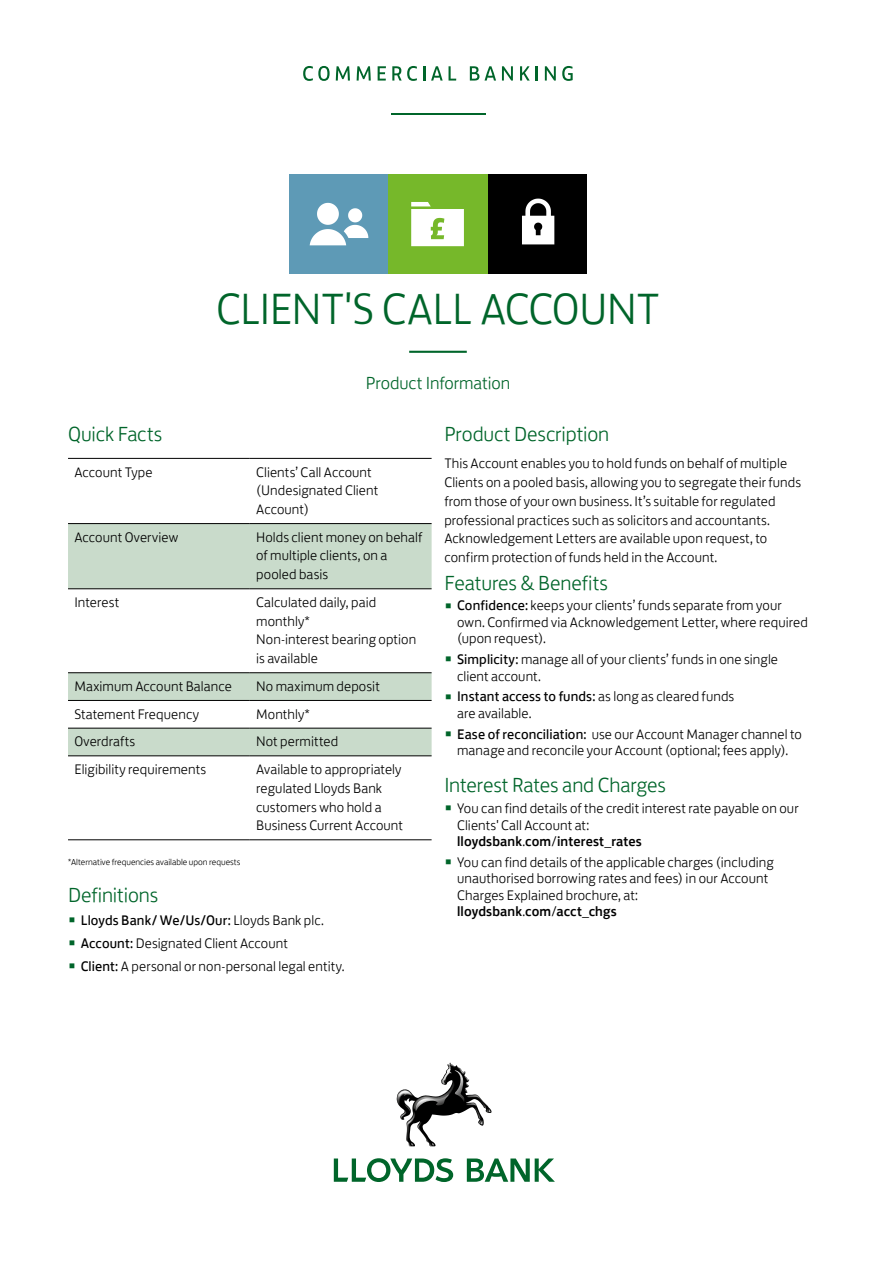
<style>
.page{position:relative;width:893px;height:1263px;background:#fff}
.page>*{position:absolute;margin:0;border:0;box-sizing:border-box;transform-origin:0 0}
.t1{font:300 45px "Lloyds Bank Jack";letter-spacing:-.015em;color:#00652a}
.t2{font:300 21px "Lloyds Bank Jack";letter-spacing:-.005em;color:#00652a}
.t3{font:300 18px "Lloyds Bank Jack";letter-spacing:-.005em;color:#00652a}
.t4{font:300 14.25px/18.8px "Lloyds Bank Jack";letter-spacing:.005em;color:#000}
.t5{font:14.25px "Lloyds Bank Jack";letter-spacing:.01em;color:#000}
.t6{font:300 9px "Lloyds Bank Jack";color:#000}
.s1{font-weight:300;font-size:21.9px;color:#00652a}
.s2{font-weight:300}
.s3{font-size:21.9px;color:#00652a}
.s4{font-weight:400}
.s5{font-weight:500}
</style>
<div class="page">
<svg style="left:334px;top:1158px;width:119px;height:24px"></svg>
<svg style="left:467px;top:1158px;width:88px;height:24px"></svg>
<img style="left:396px;top:1063px;width:56px;height:83px">
<svg style="left:480px;top:1120px;width:3px;height:4px"></svg>
<svg style="left:399px;top:1069px;width:66px;height:42px"></svg>
<svg style="left:68px;top:524px;width:364px;height:231px;fill:#c9dbcb"></svg>
<hr style="left:68px;top:458px;width:182px;height:1px;background:#000">
<hr style="left:250px;top:458px;width:182px;height:1px;background:#000">
<hr style="left:68px;top:523px;width:182px;height:1px;background:#000">
<hr style="left:250px;top:523px;width:182px;height:1px;background:#000">
<hr style="left:68px;top:588px;width:182px;height:1px;background:#000">
<hr style="left:250px;top:588px;width:182px;height:1px;background:#000">
<hr style="left:68px;top:672px;width:182px;height:1px;background:#000">
<hr style="left:250px;top:672px;width:182px;height:1px;background:#000">
<hr style="left:68px;top:700px;width:182px;height:1px;background:#000">
<hr style="left:250px;top:700px;width:182px;height:1px;background:#000">
<hr style="left:68px;top:728px;width:182px;height:1px;background:#000">
<hr style="left:250px;top:728px;width:182px;height:1px;background:#000">
<hr style="left:68px;top:755px;width:182px;height:1px;background:#000">
<hr style="left:250px;top:755px;width:182px;height:1px;background:#000">
<hr style="left:68px;top:839px;width:182px;height:1px;background:#000">
<hr style="left:250px;top:839px;width:182px;height:1px;background:#000">
<div style="left:488px;top:174px;width:99px;height:100px;background:#000"></div>
<div style="left:289px;top:174px;width:99px;height:100px;background:#5e9ab6"></div>
<div style="left:388px;top:174px;width:100px;height:100px;background:#76b82a"></div>
<hr style="left:391px;top:113px;width:94px;height:1px;background:#00652a">
<svg style="left:303px;top:66px;width:27px;height:15px"></svg>
<svg style="left:336px;top:66px;width:14px;height:15px"></svg>
<svg style="left:357px;top:66px;width:14px;height:15px"></svg>
<svg style="left:378px;top:66px;width:8px;height:15px"></svg>
<svg style="left:392px;top:66px;width:25px;height:15px"></svg>
<svg style="left:423px;top:66px;width:2px;height:15px"></svg>
<svg style="left:431px;top:66px;width:12px;height:15px"></svg>
<svg style="left:449px;top:66px;width:7px;height:15px"></svg>
<svg style="left:470px;top:66px;width:26px;height:15px"></svg>
<svg style="left:502px;top:66px;width:11px;height:15px"></svg>
<svg style="left:520px;top:66px;width:10px;height:15px"></svg>
<svg style="left:536px;top:66px;width:2px;height:15px"></svg>
<svg style="left:545px;top:66px;width:11px;height:15px"></svg>
<svg style="left:562px;top:66px;width:11px;height:15px"></svg>
<hr style="left:409px;top:351px;width:58px;height:2px;background:#00652a">
<svg style="left:411px;top:202px;width:53px;height:44px"></svg>
<svg style="left:522px;top:199px;width:32px;height:45px"></svg>
<svg style="left:310px;top:203px;width:58px;height:42px"></svg>
<h1 class="t1" style="left:216px;top:273px;width:445px">CLIENT'S CALL ACCOUNT</h1>
<p class="t3" style="left:366px;top:368px;width:146px">Product Information</p>
<h2 class="t2" style="left:68px;top:417px;width:96px">Quick Facts</h2>
<p class="t4" style="left:74px;top:461px;width:80px">Account Type</p>
<p class="t4" style="left:256px;top:461px;width:124px">Clients’ Call Account (Undesignated Client<br>Account)</p>
<p class="t4" style="left:74px;top:526px;width:105px">Account Overview</p>
<p class="t4" style="left:256px;top:526px;width:168px">Holds client money on behalf of multiple clients, on a pooled basis</p>
<p class="t4" style="left:74px;top:591px;width:46px">Interest</p>
<p class="t4" style="left:256px;top:591px;width:162px">Calculated daily, paid monthly*<br>Non-interest bearing option is available</p>
<p class="t4" style="left:74px;top:675px;width:159px">Maximum Account Balance</p>
<p class="t4" style="left:256px;top:675px;width:125px">No maximum deposit</p>
<p class="t4" style="left:74px;top:703px;width:126px">Statement Frequency</p>
<p class="t4" style="left:256px;top:703px;width:55px">Monthly*</p>
<p class="t4" style="left:74px;top:731px;width:62px">Overdrafts</p>
<p class="t4" style="left:256px;top:731px;width:84px">Not permitted</p>
<p class="t4" style="left:74px;top:758px;width:133px">Eligibility requirements</p>
<p class="t4" style="left:256px;top:758px;width:148px">Available to appropriately regulated Lloyds Bank customers who hold a<br>Business Current Account</p>
<p class="t6" style="left:68px;top:854px;width:174px">*Alternative frequencies available upon requests</p>
<h2 class="t2" style="left:68px;top:878px;width:92px">Definitions</h2>
<p class="t5" style="left:68px;top:909px;width:257px"><span class="s1">•</span> Lloyds Bank/ We/Us/Our: <span class="s2">Lloyds Bank plc.</span></p>
<p class="t4" style="left:68px;top:932px;width:221px"><span class="s3">•</span> <span class="s4">Account:</span> Designated Client Account</p>
<p class="t4" style="left:68px;top:955px;width:278px"><span class="s3">•</span> <span class="s4">Client:</span> A personal or non-personal legal entity.</p>
<h2 class="t2" style="left:444px;top:417px;width:166px">Product Description</h2>
<p class="t4" style="left:444px;top:453px;width:358px">This Account enables you to hold funds on behalf of multiple Clients on a pooled basis, allowing you to segregate their funds from those of your own business. It’s suitable for regulated professional practices such as solicitors and accountants.<br>Acknowledgement Letters are available upon request, to confirm protection of funds held in the Account.</p>
<h2 class="t2" style="left:444px;top:566px;width:165px">Features &amp; Benefits</h2>
<p class="t4" style="left:457px;top:596px;width:352px;line-height:16.5px;text-indent:-13px"><span class="s3">•</span> <span class="s4">Confidence:</span> keeps your clients’ funds separate from your own. Confirmed via Acknowledgement Letter, where required (upon request).</p>
<p class="t4" style="left:457px;top:650px;width:322px;line-height:16.5px;text-indent:-13px"><span class="s3">•</span> <span class="s4">Simplicity:</span> manage all of your clients’ funds in one single client account.</p>
<p class="t4" style="left:457px;top:687px;width:279px;line-height:16.5px;text-indent:-13px"><span class="s3">•</span> <span class="s4">Instant access to funds:</span> as long as cleared funds are available.</p>
<p class="t4" style="left:444px;top:724px;width:359px;line-height:16.5px;text-align:center"><span class="s3">•</span> <span class="s4">Ease of reconciliation:</span> use our Account Manager channel to manage and reconcile your Account (optional; fees apply).</p>
<h2 class="t2" style="left:444px;top:769px;width:223px">Interest Rates and Charges</h2>
<p class="t4" style="left:457px;top:799px;width:343px;line-height:16.5px;text-indent:-13px"><span class="s3">•</span> You can find details of the credit interest rate payable on our<br>Clients' Call Account at:<br><span class="s5">lloydsbank</span>.<span class="s5">com</span>/<span class="s5">interest</span>_<span class="s5">rates</span></p>
<p class="t4" style="left:457px;top:852px;width:318px;line-height:16.5px;text-indent:-13px"><span class="s3">•</span> You can find details of the applicable charges (including unauthorised borrowing rates and fees) in our Account Charges Explained brochure, at: <span class="s5">lloydsbank</span>.<span class="s5">com</span>/<span class="s5">acct</span>_<span class="s5">chgs</span></p>
</div>
